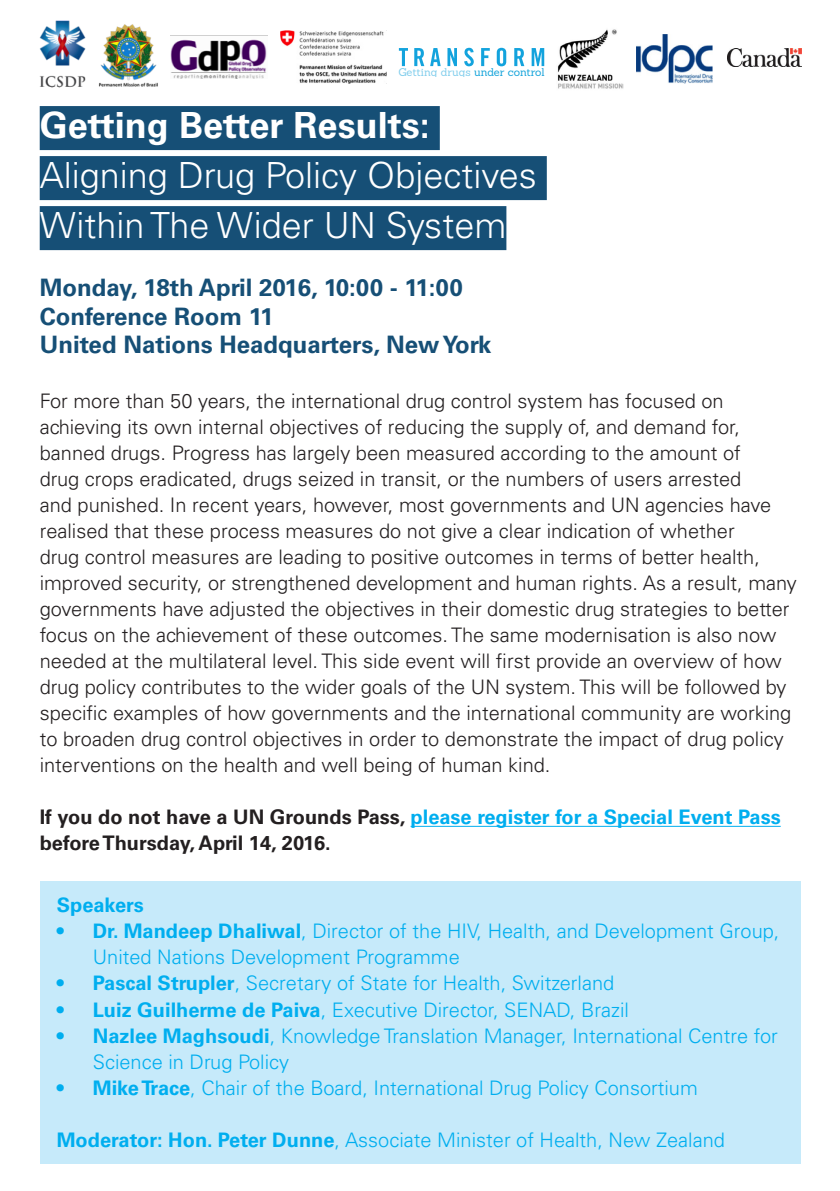
<style>
.page{position:relative;width:840px;height:1191px;background:#fff}
.page>*{position:absolute;margin:0;border:0;box-sizing:border-box;transform-origin:0 0}
.t1{font:300 36px "Univers LT Std";color:#fff}
.t2{font:700 36px "Univers LT Std";color:#fff}
.t3{font:700 24px "Univers LT Std";color:#164f76}
.t4{font:300 20px/26px "Univers LT Std";color:#231f20}
.t5{font:300 20px/26px "Univers LT Std";color:#00aeef}
.t6{font:700 20px/26px "Univers LT Std";color:#231f20}
.t7{font:700 20px "Univers LT Std";color:#00aeef}
.t8{font:11px "Sanchez";letter-spacing:-.005em;color:#80cdec}
.s1{color:#13a3da}
.s2{color:#16a0d9}
.s3{color:#00aeef}
.s4{font-weight:700}
</style>
<div class="page">
<div style="left:40px;top:106px;width:399px;height:44px;background:#164f76"></div>
<div style="left:40px;top:156px;width:506px;height:44px;background:#164f76"></div>
<div style="left:40px;top:206px;width:466px;height:44px;background:#164f76"></div>
<hr style="left:410px;top:826px;width:370px;height:1px;background:#00aeef">
<div style="left:40px;top:881px;width:759px;height:282px;background:#c6eafa"></div>
<img style="left:171px;top:35px;width:96px;height:43px">
<img style="left:40px;top:21px;width:46px;height:67px">
<img style="left:636px;top:34px;width:75px;height:49px">
<img style="left:280px;top:30px;width:106px;height:54px">
<svg style="left:398px;top:48px;width:10px;height:18px"></svg>
<svg style="left:414px;top:48px;width:10px;height:18px"></svg>
<svg style="left:430px;top:48px;width:10px;height:18px"></svg>
<svg style="left:447px;top:48px;width:9px;height:18px"></svg>
<svg style="left:464px;top:48px;width:9px;height:18px"></svg>
<svg style="left:481px;top:48px;width:8px;height:18px"></svg>
<svg style="left:496px;top:48px;width:10px;height:18px"></svg>
<svg style="left:514px;top:48px;width:10px;height:18px"></svg>
<svg style="left:531px;top:48px;width:13px;height:18px"></svg>
<img style="left:98px;top:24px;width:60px;height:63px">
<img style="left:557px;top:29px;width:66px;height:60px">
<img style="left:727px;top:48px;width:74px;height:18px">
<p class="t8" style="left:398px;top:65px;width:148px">Getting drugs <span class="s1">under contro</span><span class="s2">l</span></p>
<p class="t2" style="left:40px;top:104px;width:391px">Getting Better Results:</p>
<p class="t1" style="left:40px;top:154px;width:498px">Aligning Drug Policy Objectives</p>
<p class="t1" style="left:40px;top:204px;width:468px">Within The Wider UN System</p>
<p class="t3" style="left:40px;top:273px;width:424px">Monday, 18th April 2016, 10:00 - 11:00</p>
<p class="t3" style="left:40px;top:302px;width:235px">Conference Room 11</p>
<p class="t3" style="left:40px;top:331px;width:453px">United Nations Headquarters, New York</p>
<p class="t4" style="left:40px;top:388px;width:758px">For more than 50 years, the international drug control system has focused on achieving its own internal objectives of reducing the supply of, and demand for, banned drugs. Progress has largely been measured according to the amount of<br>drug crops eradicated, drugs seized in transit, or the numbers of users arrested<br>and punished. In recent years, however, most governments and UN agencies have realised that these process measures do not give a clear indication of whether<br>drug control measures are leading to positive outcomes in terms of better health, improved security, or strengthened development and human rights. As a result, many governments have adjusted the objectives in their domestic drug strategies to better focus on the achievement of these outcomes. The same modernisation is also now needed at the multilateral level. This side event will first provide an overview of how drug policy contributes to the wider goals of the UN system. This will be followed by specific examples of how governments and the international community are working to broaden drug control objectives in order to demonstrate the impact of drug policy interventions on the health and well being of human kind.</p>
<p class="t6" style="left:40px;top:804px;width:742px">If you do not have a UN Grounds Pass, <span class="s3">please register for a Special Event Pass </span>before Thursday, April 14, 2016.</p>
<p class="t7" style="left:57px;top:893px;width:89px">Speakers</p>
<p class="t5" style="left:93px;top:918px;width:687px;text-indent:-36px"><span class="s4">• Dr. Mandeep Dhaliwal</span>, Director of the HIV, Health, and Development Group,<br>United Nations Development Programme</p>
<p class="t5" style="left:57px;top:970px;width:558px"><span class="s4">• Pascal Strupler</span>, Secretary of State for Health, Switzerland</p>
<p class="t5" style="left:57px;top:996px;width:573px"><span class="s4">• Luiz Guilherme de Paiva</span>, Executive Director, SENAD, Brazil</p>
<p class="t5" style="left:93px;top:1022px;width:686px;text-indent:-36px"><span class="s4">• Nazlee Maghsoudi</span>, Knowledge Translation Manager, International Centre for<br>Science in Drug Policy</p>
<p class="t5" style="left:57px;top:1074px;width:642px"><span class="s4">• Mike Trace</span>, Chair of the Board, International Drug Policy Consortium</p>
<p class="t5" style="left:57px;top:1126px;width:669px"><span class="s4">Moderator: Hon. Peter Dunne</span>, Associate Minister of Health, New Zealand</p>
</div>
